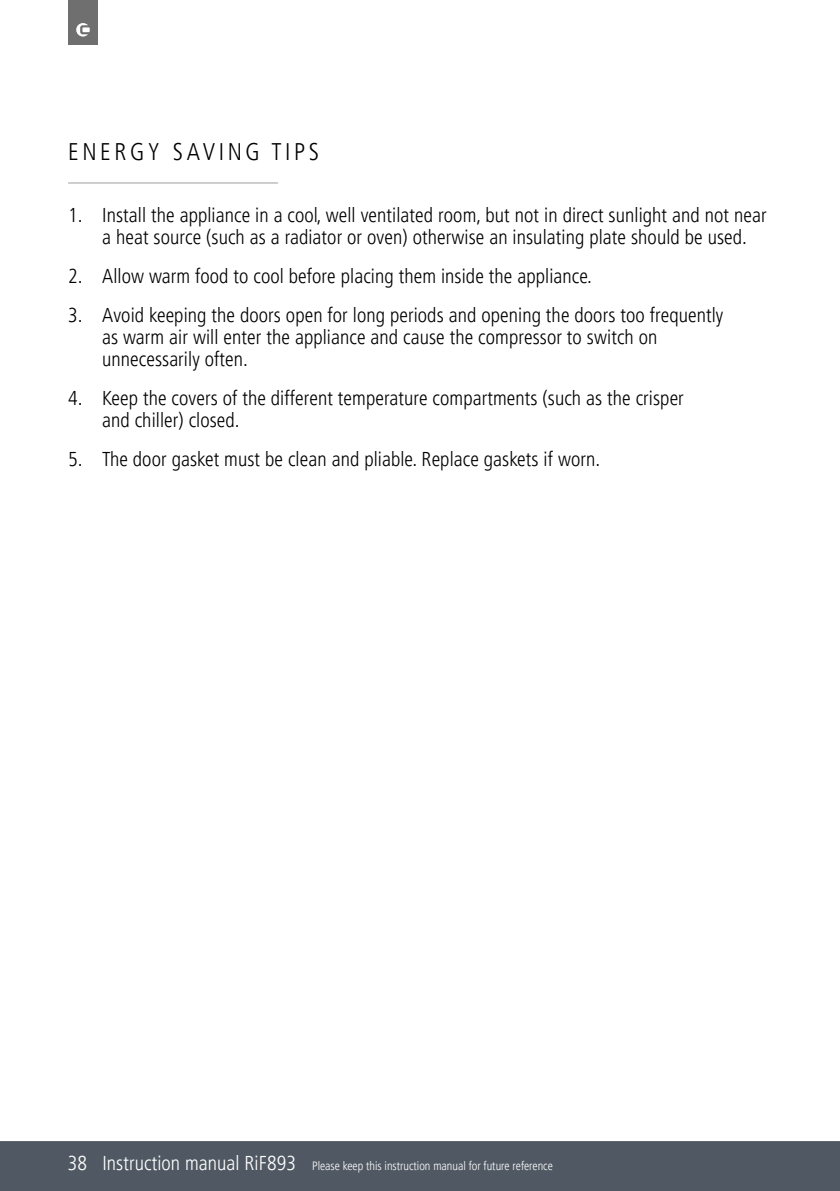
<style>
.page{position:relative;width:840px;height:1191px;background:#fff}
.page>*{position:absolute;margin:0;border:0;box-sizing:border-box;transform-origin:0 0}
.t1{font:300 condensed 24px "Frutiger LT Pro";letter-spacing:.15em;color:#000}
.t2{font:300 condensed 20px/22px "Frutiger LT Pro";letter-spacing:.005em;color:#000}
.t3{font:300 condensed 12px "Frutiger LT Pro";color:#fff}
.s1{font-size:20px}
</style>
<div class="page">
<div style="left:0;top:1141px;width:839px;height:50px;background:#505963"></div>
<div style="left:68px;top:0;width:30px;height:45px;background:#706f6f"></div>
<svg style="left:76px;top:23px;width:14px;height:14px"></svg>
<hr style="left:68px;top:182px;width:210px;height:1px;background:#9d9d9c">
<p class="t1" style="left:68px;top:141px;width:252px">ENERGY SAVING TIPS</p>
<p class="t2" style="left:102px;top:205px;width:665px;text-indent:-34px">1. Install the appliance in a cool, well ventilated room, but not in direct sunlight and not near a heat source (such as a radiator or oven) otherwise an insulating plate should be used.</p>
<p class="t2" style="left:68px;top:266px;width:525px">2. Allow warm food to cool before placing them inside the appliance.</p>
<p class="t2" style="left:102px;top:305px;width:622px;text-indent:-34px">3. Avoid keeping the doors open for long periods and opening the doors too frequently as warm air will enter the appliance and cause the compressor to switch on unnecessarily often.</p>
<p class="t2" style="left:102px;top:388px;width:583px;text-indent:-34px">4. Keep the covers of the different temperature compartments (such as the crisper and chiller) closed.</p>
<p class="t2" style="left:68px;top:449px;width:533px">5. The door gasket must be clean and pliable. Replace gaskets if worn.</p>
<p class="t3" style="left:68px;top:1161px;width:486px"><span class="s1">38 Instruction manual RiF893</span> Please keep this instruction manual for future reference</p>
</div>
